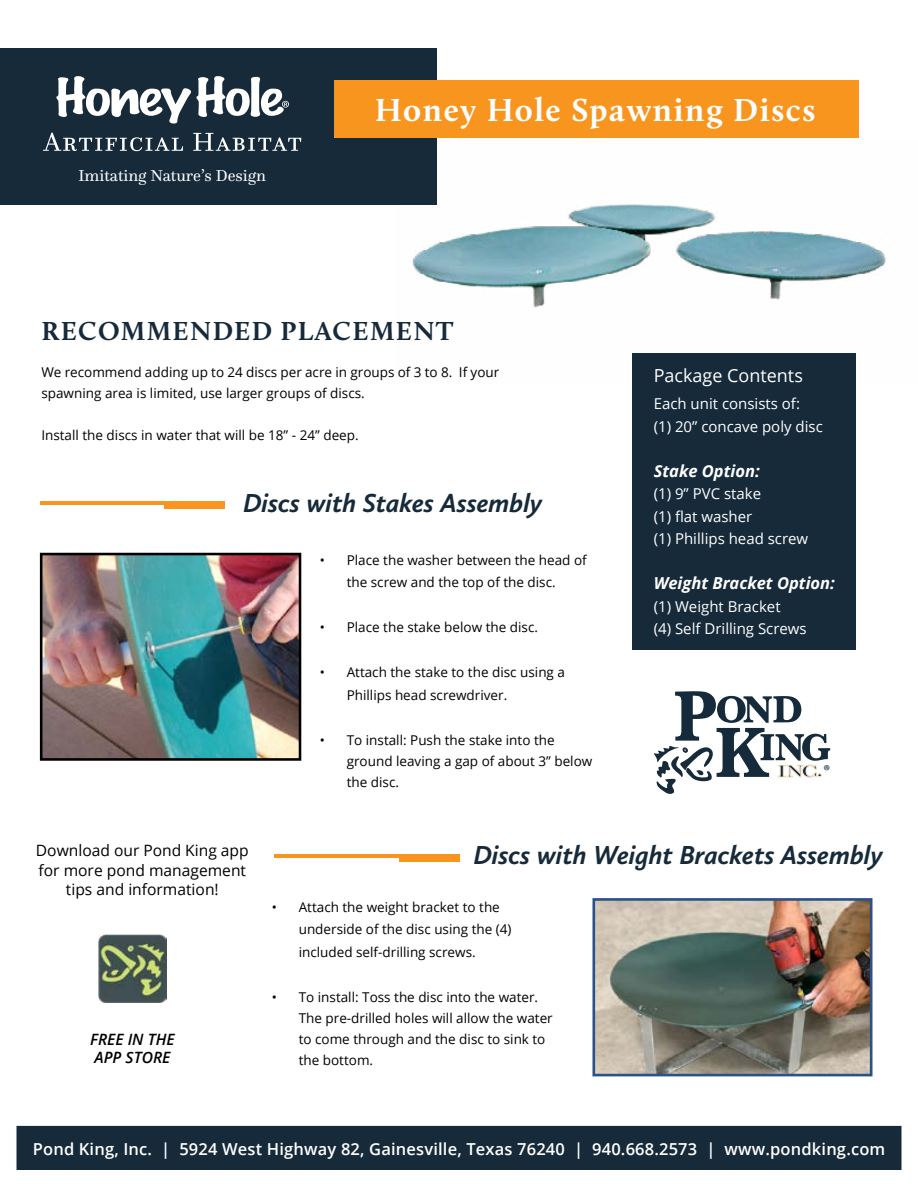
<style>
.page{position:relative;width:918px;height:1188px;background:#fff}
.page>*{position:absolute;margin:0;border:0;box-sizing:border-box;transform-origin:0 0}
.t1{font:700 33px "Calluna";letter-spacing:.05em;color:#fff}
.t2{font:italic 700 27px "Calluna Sans";color:#162a3a}
.t3{font:700 27px "Calluna";letter-spacing:.05em;color:#162a3a}
.t4{font:18px "Open Sans";color:#fff}
.t5{font:600 16.5px "Open Sans";letter-spacing:.01em;color:#fff}
.t6{font:italic 700 16.5px "Open Sans";color:#fff}
.t7{font:16.5px "Questa";color:#fff}
.t8{font:16.05px "Myriad Pro";color:#152a3a}
.t9{font:15.6px/19.8px "Open Sans";color:#000;text-align:center}
.t10{font:italic 600 15.6px/18.5px "Open Sans";color:#000}
.t11{font:15px/22.5px "Open Sans";color:#fff}
.t12{font:13.5px/21px "Open Sans";color:#000}
</style>
<div class="page">
<div style="left:16px;top:1126px;width:886px;height:44px;background:#162a3a"></div>
<img style="left:596px;top:902px;width:272px;height:170px">
<div style="left:592px;top:898px;width:280px;height:178px;border:3px solid #2a518a"></div>
<img style="left:412px;top:204px;width:475px;height:179px">
<div style="left:633px;top:353px;width:223px;height:297px;background:#162a3a"></div>
<svg style="left:654px;top:691px;width:176px;height:103px"></svg>
<img style="left:44px;top:557px;width:253px;height:200px">
<div style="left:40px;top:553px;width:261px;height:208px;border:3px solid #000"></div>
<img style="left:98px;top:934px;width:69px;height:69px">
<div style="left:0;top:49px;width:437px;height:156px;background:#162a3a"></div>
<div style="left:334px;top:80px;width:525px;height:57px;background:#f8951f"></div>
<svg style="left:56px;top:76px;width:233px;height:48px"></svg>
<svg style="left:43px;top:133px;width:140px;height:18px"></svg>
<svg style="left:193px;top:133px;width:108px;height:18px"></svg>
<div style="left:165px;top:501px;width:60px;height:8px;background:#f8951f"></div>
<hr style="left:40px;top:501px;width:126px;height:3px;background:#f8951f">
<div style="left:399px;top:854px;width:61px;height:8px;background:#f8951f"></div>
<hr style="left:275px;top:854px;width:126px;height:4px;background:#f8951f">
<p class="t7" style="left:78px;top:165px;width:189px">Imitating Nature’s Design</p>
<h1 class="t1" style="left:375px;top:89px;width:442px">Honey Hole Spawning Discs</h1>
<h2 class="t3" style="left:42px;top:314px;width:414px">RECOMMENDED PLACEMENT</h2>
<p class="t12" style="left:41px;top:361px;width:459px">We recommend adding up to 24 discs per acre in groups of 3 to 8. If your spawning area is limited, use larger groups of discs.</p>
<p class="t12" style="left:41px;top:424px;width:319px">Install the discs in water that will be 18” - 24” deep.</p>
<h2 class="t2" style="left:243px;top:486px;width:301px">Discs with Stakes Assembly</h2>
<p class="t12" style="left:320px;top:548px;width:269px;line-height:22.5px;text-align:center">• Place the washer between the head of the screw and the top of the disc.</p>
<p class="t12" style="left:320px;top:616px;width:220px">• Place the stake below the disc.</p>
<p class="t12" style="left:347px;top:661px;width:220px;line-height:22.5px;text-indent:-27px">• Attach the stake to the disc using a<br>Phillips head screwdriver.</p>
<p class="t12" style="left:347px;top:729px;width:247px;text-indent:-27px">• To install: Push the stake into the ground leaving a gap of about 3” below the disc.</p>
<h3 class="t4" style="left:654px;top:363px;width:151px">Package Contents</h3>
<p class="t11" style="left:654px;top:392px;width:171px">Each unit consists of:<br>(1) 20” concave poly disc</p>
<p class="t6" style="left:654px;top:459px;width:108px">Stake Option:</p>
<p class="t11" style="left:654px;top:482px;width:156px">(1) 9” PVC stake<br>(1) flat washer<br>(1) Phillips head screw</p>
<p class="t6" style="left:654px;top:572px;width:183px">Weight Bracket Option:</p>
<p class="t11" style="left:654px;top:595px;width:155px">(1) Weight Bracket<br>(4) Self Drilling Screws</p>
<p class="t8" style="left:823px;top:761px;width:8px">®</p>
<p class="t9" style="left:36px;top:840px;width:214px">Download our Pond King app for more pond management tips and information!</p>
<p class="t10" style="left:90px;top:1029px;width:86px">FREE IN THE<br>APP STORE</p>
<h2 class="t2" style="left:474px;top:838px;width:411px">Discs with Weight Brackets Assembly</h2>
<p class="t12" style="left:299px;top:895px;width:214px;line-height:22.5px;text-indent:-27px">• Attach the weight bracket to the underside of the disc using the (4) included self-drilling screws.</p>
<p class="t12" style="left:299px;top:986px;width:256px;text-indent:-27px">• To install: Toss the disc into the water.<br>The pre-drilled holes will allow the water to come through and the disc to sink to the bottom.</p>
<p class="t5" style="left:33px;top:1137px;width:854px">Pond King, Inc. | 5924 West Highway 82, Gainesville, Texas 76240 | 940.668.2573 | www.pondking.com</p>
</div>
